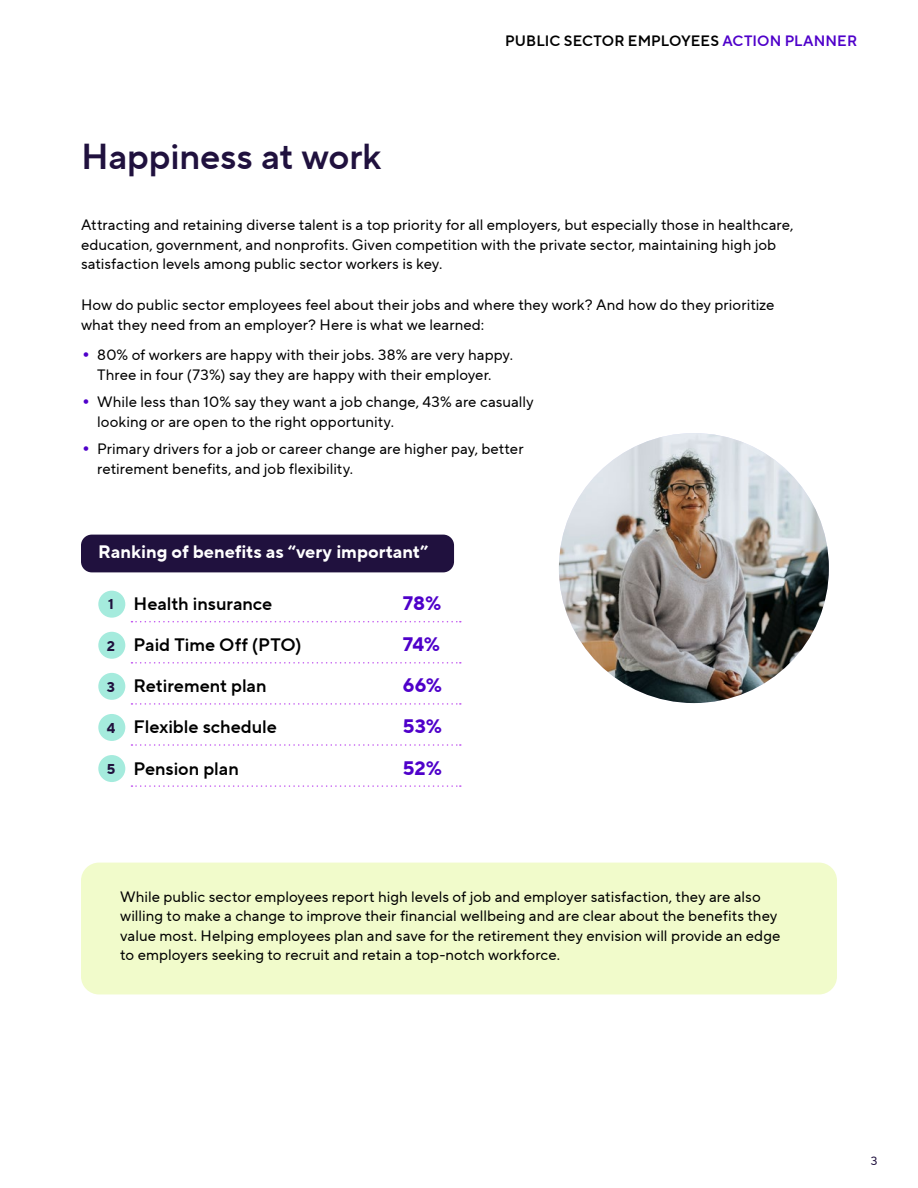
<style>
.page{position:relative;width:918px;height:1188px;background:#fff}
.page>*{position:absolute;margin:0;border:0;box-sizing:border-box;transform-origin:0 0}
.t1{font:36px "TT Norms Pro Dm Bd";letter-spacing:-.005em;color:#20113e}
.t2{font:700 19.5px "TT Norms Pro";color:#4f00ca}
.t3{font:18px "TT Norms Pro Dm Bd";letter-spacing:-.005em;color:#000}
.t4{font:700 18px "TT Norms Pro";color:#fff}
.t5{font:15px/19.5px "TT Norms Pro";letter-spacing:.005em;color:#000}
.t6{font:15px "TT Norms Pro Dm Bd";letter-spacing:.005em;color:#000}
.t7{font:12px "TT Norms Pro";color:#20113e}
.s1{color:#4f00ca}
.s2{font-size:22.5px;color:#4f00ca}
.s3{font-family:"TT Norms Pro";font-weight:700;font-size:14.25px;color:#20113e}
</style>
<div class="page">
<img style="left:559px;top:433px;width:270px;height:270px;border-radius:135px">
<div style="left:81px;top:535px;width:373px;height:37px;background:#20113e;border-radius:11px"></div>
<div style="left:81px;top:863px;width:756px;height:131px;background:#f1fbcb;border-radius:18px"></div>
<svg style="left:131px;top:621px;width:330px;height:1px"></svg>
<svg style="left:131px;top:662px;width:330px;height:2px"></svg>
<svg style="left:131px;top:703px;width:330px;height:2px"></svg>
<svg style="left:131px;top:744px;width:330px;height:2px"></svg>
<svg style="left:131px;top:785px;width:330px;height:2px"></svg>
<div style="left:98px;top:591px;width:27px;height:27px;background:#a5ebdd;border-radius:50%"></div>
<div style="left:98px;top:632px;width:27px;height:27px;background:#a5ebdd;border-radius:50%"></div>
<div style="left:98px;top:673px;width:27px;height:27px;background:#a5ebdd;border-radius:50%"></div>
<div style="left:98px;top:714px;width:27px;height:27px;background:#a5ebdd;border-radius:50%"></div>
<div style="left:98px;top:755px;width:27px;height:27px;background:#a5ebdd;border-radius:50%"></div>
<h1 class="t1" style="left:81px;top:130px;width:302px">Happiness at work</h1>
<p class="t6" style="left:505px;top:30px;width:353px">PUBLIC SECTOR EMPLOYEES <span class="s1">ACTION PLANNER</span></p>
<p class="t5" style="left:81px;top:215px;width:714px">Attracting and retaining diverse talent is a top priority for all employers, but especially those in healthcare, education, government, and nonprofits. Given competition with the private sector, maintaining high job satisfaction levels among public sector workers is key.</p>
<p class="t5" style="left:81px;top:295px;width:695px">How do public sector employees feel about their jobs and where they work? And how do they prioritize what they need from an employer? Here is what we learned:</p>
<p class="t5" style="left:81px;top:345px;width:433px;text-align:center"><span class="s2">•</span> 80% of workers are happy with their jobs. 38% are very happy.<br>Three in four (73%) say they are happy with their employer.</p>
<p class="t5" style="left:97px;top:392px;width:438px;text-indent:-16px"><span class="s2">•</span> While less than 10% say they want a job change, 43% are casually looking or are open to the right opportunity.</p>
<p class="t5" style="left:97px;top:439px;width:428px;text-indent:-16px"><span class="s2">•</span> Primary drivers for a job or career change are higher pay, better retirement benefits, and job flexibility.</p>
<p class="t4" style="left:98px;top:539px;width:332px">Ranking of benefits as “very important”</p>
<p class="t3" style="left:108px;top:591px;width:166px"><span class="s3">1</span> Health insurance</p>
<h2 class="t2" style="left:403px;top:589px;width:40px">78%</h2>
<p class="t3" style="left:107px;top:632px;width:196px"><span class="s3">2</span> Paid Time Off (PTO)</p>
<h2 class="t2" style="left:403px;top:630px;width:39px">74%</h2>
<p class="t3" style="left:107px;top:673px;width:161px"><span class="s3">3</span> Retirement plan</p>
<h2 class="t2" style="left:403px;top:671px;width:41px">66%</h2>
<p class="t3" style="left:107px;top:714px;width:172px"><span class="s3">4</span> Flexible schedule</p>
<h2 class="t2" style="left:403px;top:712px;width:41px">53%</h2>
<p class="t3" style="left:107px;top:755px;width:134px"><span class="s3">5</span> Pension plan</p>
<h2 class="t2" style="left:403px;top:753px;width:41px">52%</h2>
<p class="t5" style="left:120px;top:887px;width:662px">While public sector employees report high levels of job and employer satisfaction, they are also willing to make a change to improve their financial wellbeing and are clear about the benefits they value most. Helping employees plan and save for the retirement they envision will provide an edge to employers seeking to recruit and retain a top-notch workforce.</p>
<p class="t7" style="left:871px;top:1153px;width:8px">3</p>
</div>
